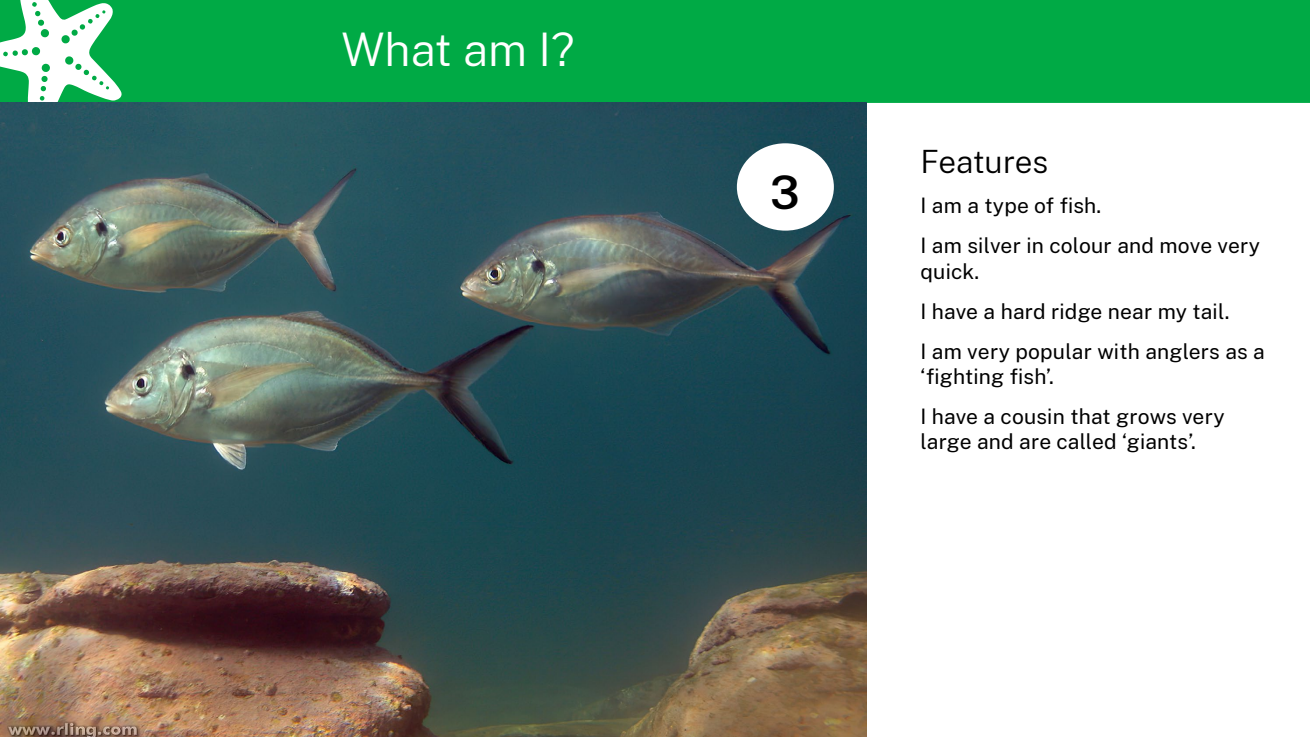
<style>
.page{position:relative;width:1310px;height:737px;background:#fff}
.page>*{position:absolute;margin:0;border:0;box-sizing:border-box;transform-origin:0 0}
.t1{font:300 45.5px "Public Sans";color:#fff}
.MEA-Title{font:600 45.5px "Public Sans";color:#000}
.MEA-Heading{font:300 31.5px "Public Sans";letter-spacing:-.005em;color:#000}
.Body_copy{font:21px/25.2px "Public Sans";letter-spacing:.01em;color:#000}
</style>
<div class="page">
<div style="left:0;top:0;width:1310px;height:103px;background:#00aa45"></div>
<img style="left:0;top:103px;width:866px;height:634px">
<div style="left:737px;top:143px;width:97px;height:88px;background:#fff;border-radius:50%"></div>
<h1 class="t1" style="left:341px;top:18px;width:235px">What am I?</h1>
<p class="MEA-Title" style="left:770px;top:159px;width:31px">3</p>
<p class="MEA-Heading" style="left:920px;top:140px;width:129px">Features</p>
<p class="Body_copy" style="left:920px;top:192px;width:182px">I am a type of fish.</p>
<p class="Body_copy" style="left:920px;top:232px;width:341px">I am silver in colour and move very quick.</p>
<p class="Body_copy" style="left:920px;top:297px;width:311px">I have a hard ridge near my tail.</p>
<p class="Body_copy" style="left:920px;top:337px;width:346px">I am very popular with anglers as a ‘fighting fish’.</p>
<p class="Body_copy" style="left:920px;top:403px;width:306px">I have a cousin that grows very large and are called ‘giants’.</p>
</div>
